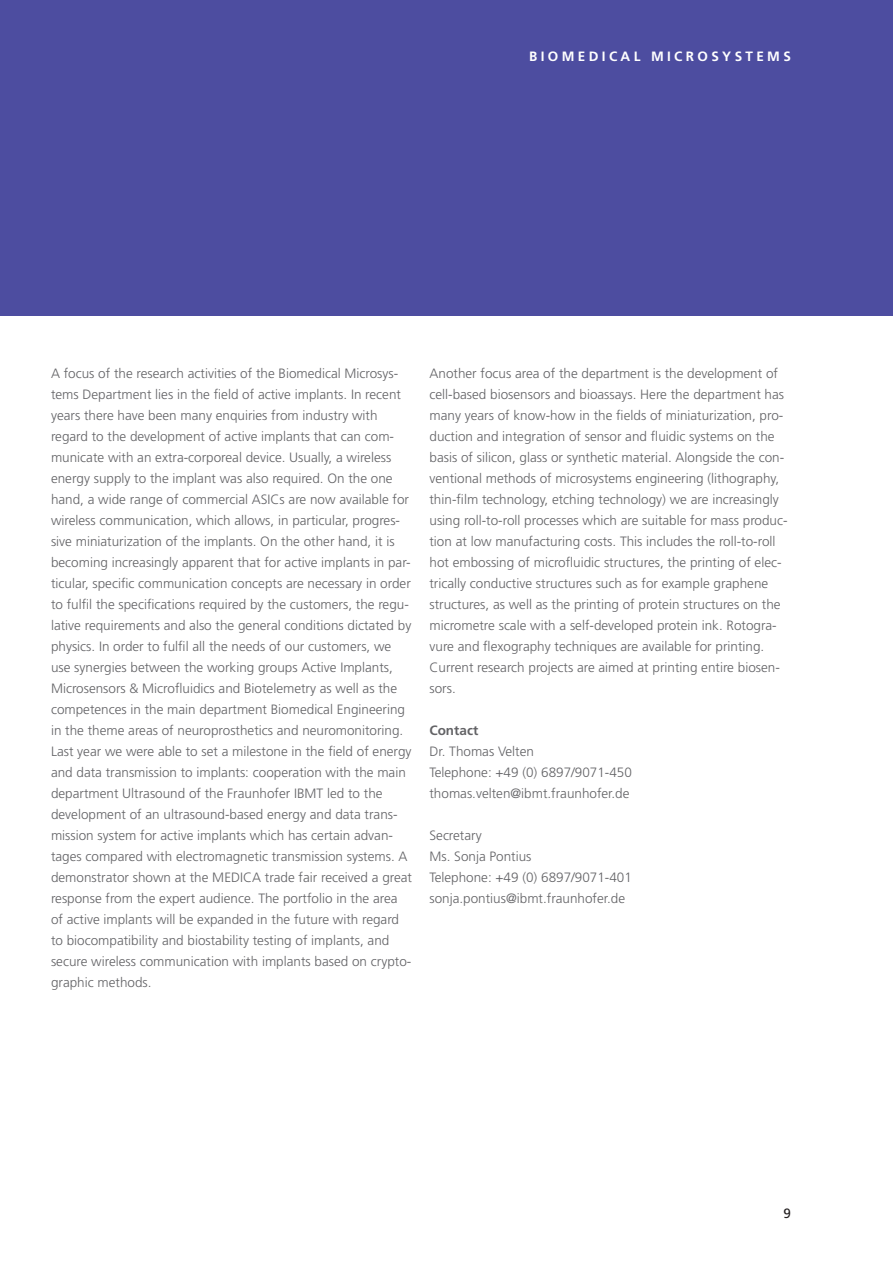
<style>
.page{position:relative;width:893px;height:1263px;background:#fff}
.page>*{position:absolute;margin:0;border:0;box-sizing:border-box;transform-origin:0 0}
.t1{font:300 13.5px/21px "Frutiger LT Std";color:#636366}
.t2{font:700 13.5px "Frutiger LT Std";letter-spacing:.25em;color:#fff}
.t3{font:700 13.5px "Frutiger LT Std";color:#636366}
.t4{font:13.5px "Frutiger LT Std";color:#231f20}
</style>
<div class="page">
<div style="left:0;top:0;width:893px;height:315px;background:#4d4da0"></div>
<p class="t2" style="left:529px;top:49px;width:263px">BI OMEDI CA L MI CROSYSTEMS</p>
<p class="t1" style="left:51px;top:363px;width:363px">A focus of the research activities of the Biomedical Microsys&shy;tems Department lies in the field of active implants. In recent years there have been many enquiries from industry with regard to the development of active implants that can com&shy;municate with an extra-corporeal device. Usually, a wireless energy supply to the implant was also required. On the one hand, a wide range of commercial ASICs are now available for wireless communication, which allows, in particular, progres&shy;sive miniaturization of the implants. On the other hand, it is becoming increasingly apparent that for active implants in par&shy;ticular, specific communication concepts are necessary in order to fulfil the specifications required by the customers, the regu&shy;lative requirements and also the general conditions dictated by physics. In order to fulfil all the needs of our customers, we use synergies between the working groups Active Implants, Microsensors &amp; Microfluidics and Biotelemetry as well as the competences in the main department Biomedical Engineering in the theme areas of neuroprosthetics and neuromonitoring.<br>Last year we were able to set a milestone in the field of energy and data transmission to implants: cooperation with the main department Ultrasound of the Fraunhofer IBMT led to the development of an ultrasound-based energy and data trans&shy;mission system for active implants which has certain advan&shy;tages compared with electromagnetic transmission systems. A demonstrator shown at the MEDICA trade fair received a great response from the expert audience. The portfolio in the area of active implants will be expanded in the future with regard to biocompatibility and biostability testing of implants, and secure wireless communication with implants based on crypto&shy;graphic methods.</p>
<p class="t1" style="left:429px;top:363px;width:360px">Another focus area of the department is the development of cell-based biosensors and bioassays. Here the department has many years of know-how in the fields of miniaturization, pro&shy;duction and integration of sensor and fluidic systems on the basis of silicon, glass or synthetic material. Alongside the con&shy;ventional methods of microsystems engineering (lithography, thin-film technology, etching technology) we are increasingly using roll-to-roll processes which are suitable for mass produc&shy;tion at low manufacturing costs. This includes the roll-to-roll hot embossing of microfluidic structures, the printing of elec&shy;trically conductive structures such as for example graphene structures, as well as the printing of protein structures on the micrometre scale with a self-developed protein ink. Rotogra&shy;vure and flexography techniques are available for printing.<br>Current research projects are aimed at printing entire biosen&shy;sors.</p>
<p class="t3" style="left:429px;top:723px;width:50px">CONTACT</p>
<p class="t1" style="left:429px;top:741px;width:204px">Dr. Thomas Velten<br>Telephone: +49 (0) 6897/9071-450 thomas.velten@ibmt.fraunhofer.de</p>
<p class="t1" style="left:429px;top:825px;width:204px">Secretary<br>Ms. Sonja Pontius<br>Telephone: +49 (0) 6897/9071-401 sonja.pontius@ibmt.fraunhofer.de</p>
<p class="t4" style="left:783px;top:1206px;width:9px">9</p>
</div>
